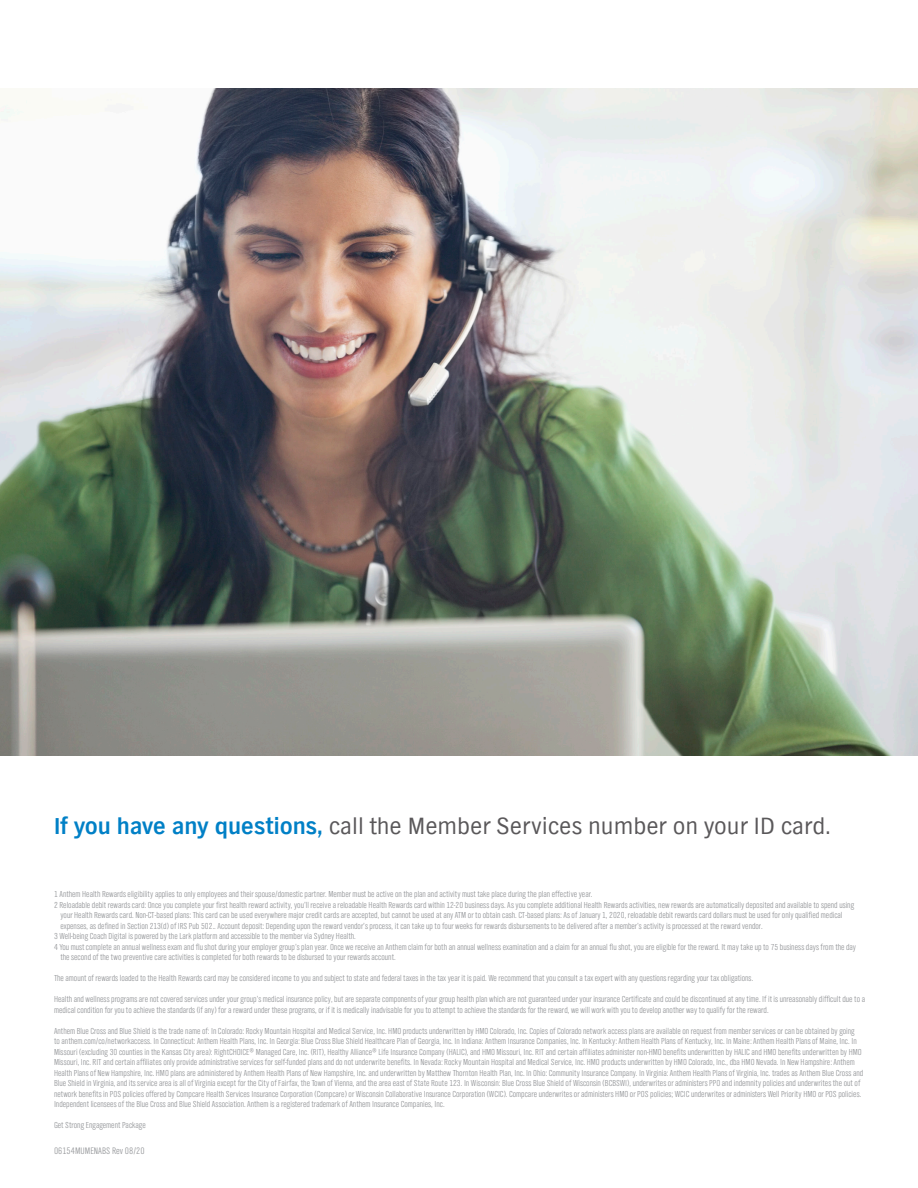
<style>
.page{position:relative;width:918px;height:1188px;background:#fff}
.page>*{position:absolute;margin:0;border:0;box-sizing:border-box;transform-origin:0 0}
.body{font:24.3px "TV Nord EF";color:#5a585a}
.legal{font:9.75px "TV Nord EF Light Con";color:#919396}
.legal-2{font:300 9px/10.5px "TV Nord Cond EF";color:#919396}
.s1{font-weight:700;color:#0080c6}
</style>
<div class="page">
<img style="left:0;top:89px;width:918px;height:667px">
<p class="body" style="left:54px;top:813px;width:778px"><span class="s1">If you have any questions,</span> call the Member Services number on your ID card.</p>
<p class="legal-2" style="left:54px;top:889px;width:540px">1 Anthem Health Rewards eligibility applies to only employees and their spouse/domestic partner. Member must be active on the plan and activity must take place during the plan effective year.</p>
<p class="legal-2" style="left:60px;top:899px;width:795px;text-indent:-6px">2 Reloadable debit rewards card: Once you complete your first health reward activity, you’ll receive a reloadable Health Rewards card within 12-20 business days. As you complete additional Health Rewards activities, new rewards are automatically deposited and available to spend using your Health Rewards card. Non-CT-based plans: This card can be used everywhere major credit cards are accepted, but cannot be used at any ATM or to obtain cash. CT-based plans: As of January 1, 2020, reloadable debit rewards card dollars must be used for only qualified medical expenses, as defined in Section 213(d) of IRS Pub 502.. Account deposit: Depending upon the reward vendor’s process, it can take up to four weeks for rewards disbursements to be delivered after a member’s activity is processed at the reward vendor.</p>
<p class="legal-2" style="left:54px;top:931px;width:303px">3 Well-being Coach Digital is powered by the Lark platform and accessible to the member via Sydney Health.</p>
<p class="legal-2" style="left:54px;top:941px;width:804px">4 You must complete an annual wellness exam and flu shot during your employer group’s plan year. Once we receive an Anthem claim for both an annual wellness examination and a claim for an annual flu shot, you are eligible for the reward. It may take up to 75 business days from the day</p>
<p class="legal-2" style="left:60px;top:952px;width:337px">the second of the two preventive care activities is completed for both rewards to be disbursed to your rewards account.</p>
<p class="legal-2" style="left:54px;top:973px;width:701px">The amount of rewards loaded to the Health Rewards card may be considered income to you and subject to state and federal taxes in the tax year it is paid. We recommend that you consult a tax expert with any questions regarding your tax obligations.</p>
<p class="legal-2" style="left:54px;top:994px;width:813px">Health and wellness programs are not covered services under your group’s medical insurance policy, but are separate components of your group health plan which are not guaranteed under your insurance Certificate and could be discontinued at any time. If it is unreasonably difficult due to a medical condition for you to achieve the standards (if any) for a reward under these programs, or if it is medically inadvisable for you to attempt to achieve the standards for the reward, we will work with you to develop another way to qualify for the reward.</p>
<p class="legal-2" style="left:54px;top:1025px;width:811px">Anthem Blue Cross and Blue Shield is the trade name of: In Colorado: Rocky Mountain Hospital and Medical Service, Inc. HMO products underwritten by HMO Colorado, Inc. Copies of Colorado network access plans are available on request from member services or can be obtained by going<br>to anthem.com/co/networkaccess. In Connecticut: Anthem Health Plans, Inc. In Georgia: Blue Cross Blue Shield Healthcare Plan of Georgia, Inc. In Indiana: Anthem Insurance Companies, Inc. In Kentucky: Anthem Health Plans of Kentucky, Inc. In Maine: Anthem Health Plans of Maine, Inc. In Missouri (excluding 30 counties in the Kansas City area): RightCHOICE® Managed Care, Inc. (RIT), Healthy Alliance® Life Insurance Company (HALIC), and HMO Missouri, Inc. RIT and certain affiliates administer non-HMO benefits underwritten by HALIC and HMO benefits underwritten by HMO Missouri, Inc. RIT and certain affiliates only provide administrative services for self-funded plans and do not underwrite benefits. In Nevada: Rocky Mountain Hospital and Medical Service, Inc. HMO products underwritten by HMO Colorado, Inc., dba HMO Nevada. In New Hampshire: Anthem Health Plans of New Hampshire, Inc. HMO plans are administered by Anthem Health Plans of New Hampshire, Inc. and underwritten by Matthew Thornton Health Plan, Inc. In Ohio: Community Insurance Company. In Virginia: Anthem Health Plans of Virginia, Inc. trades as Anthem Blue Cross and Blue Shield in Virginia, and its service area is all of Virginia except for the City of Fairfax, the Town of Vienna, and the area east of State Route 123. In Wisconsin: Blue Cross Blue Shield of Wisconsin (BCBSWI), underwrites or administers PPO and indemnity policies and underwrites the out of network benefits in POS policies offered by Compcare Health Services Insurance Corporation (Compcare) or Wisconsin Collaborative Insurance Corporation (WCIC). Compcare underwrites or administers HMO or POS policies; WCIC underwrites or administers Well Priority HMO or POS policies.<br>Independent licensees of the Blue Cross and Blue Shield Association. Anthem is a registered trademark of Anthem Insurance Companies, Inc.</p>
<p class="legal-2" style="left:54px;top:1120px;width:93px">Get Strong Engagement Package</p>
<p class="legal" style="left:54px;top:1145px;width:92px">06154MUMENABS Rev 08/20</p>
</div>
